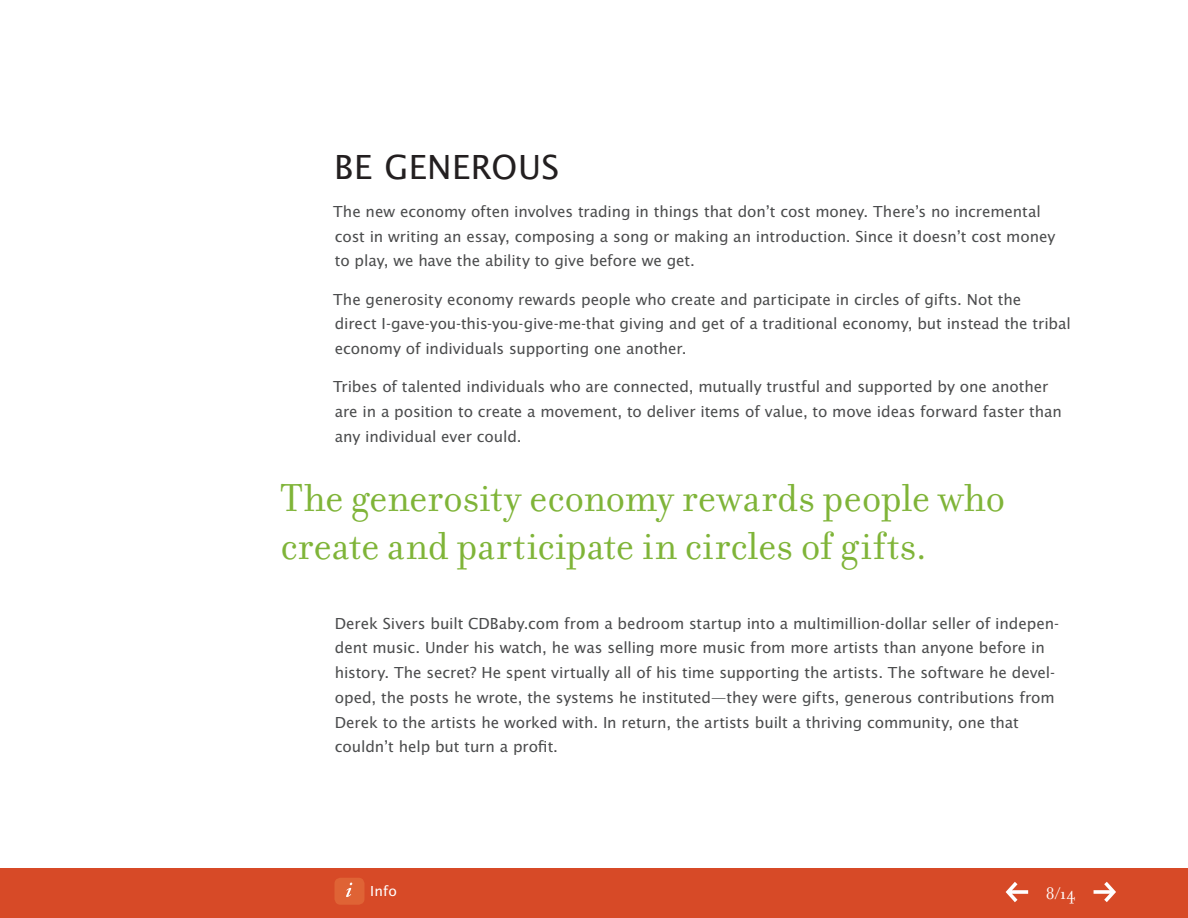
<style>
.page{position:relative;width:1188px;height:918px;background:#fff}
.page>*{position:absolute;margin:0;border:0;box-sizing:border-box;transform-origin:0 0}
.t1{font:42px/48px "Filosofia OT";letter-spacing:-.005em;color:#7fb438}
.t2{font:36px "Lucida Sans EFOP";letter-spacing:.015em;color:#231f20}
.t3{font:18px "Filosofia OT";color:#fff}
.t4{font:16.5px/24.8px "Lucida Sans EFOP";letter-spacing:-.005em;color:#4b4c4d}
.t5{font:15px "Lucida Sans EFOP";color:#fff}
</style>
<div class="page">
<div style="left:0;top:869px;width:1188px;height:49px;background:#d74a27"></div>
<div style="left:334px;top:878px;width:30px;height:27px;background:#df6335;border-radius:6px"></div>
<svg style="left:346px;top:883px;width:6px;height:14px"></svg>
<svg style="left:1006px;top:882px;width:22px;height:20px"></svg>
<svg style="left:1094px;top:882px;width:22px;height:20px"></svg>
<h2 class="t2" style="left:334px;top:147px;width:227px">BE GENEROUS</h2>
<p class="t4" style="left:333px;top:200px;width:724px">The new economy often involves trading in things that don’t cost money. There’s no incremental cost in writing an essay, composing a song or making an introduction. Since it doesn’t cost money to play, we have the ability to give before we get.</p>
<p class="t4" style="left:333px;top:288px;width:739px">The generosity economy rewards people who create and participate in circles of gifts. Not the<br>direct I-gave-you-this-you-give-me-that giving and get of a traditional economy, but instead the tribal economy of individuals supporting one another.</p>
<p class="t4" style="left:333px;top:375px;width:730px">Tribes of talented individuals who are connected, mutually trustful and supported by one another are in a position to create a movement, to deliver items of value, to move ideas forward faster than any individual ever could.</p>
<h1 class="t1" style="left:280px;top:474px;width:726px">The generosity economy rewards people who create and participate in circles of gifts.</h1>
<p class="t4" style="left:335px;top:612px;width:726px">Derek Sivers built CDBaby.com from a bedroom startup into a multimillion-dollar seller of indepen&shy;dent music. Under his watch, he was selling more music from more artists than anyone before in history. The secret? He spent virtually all of his time supporting the artists. The software he devel&shy;oped, the posts he wrote, the systems he instituted—they were gifts, generous contributions from Derek to the artists he worked with. In return, the artists built a thriving community, one that couldn’t help but turn a profit.</p>
<p class="t5" style="left:370px;top:883px;width:28px">Info</p>
<p class="t3" style="left:1046px;top:884px;width:32px">8/14</p>
</div>
